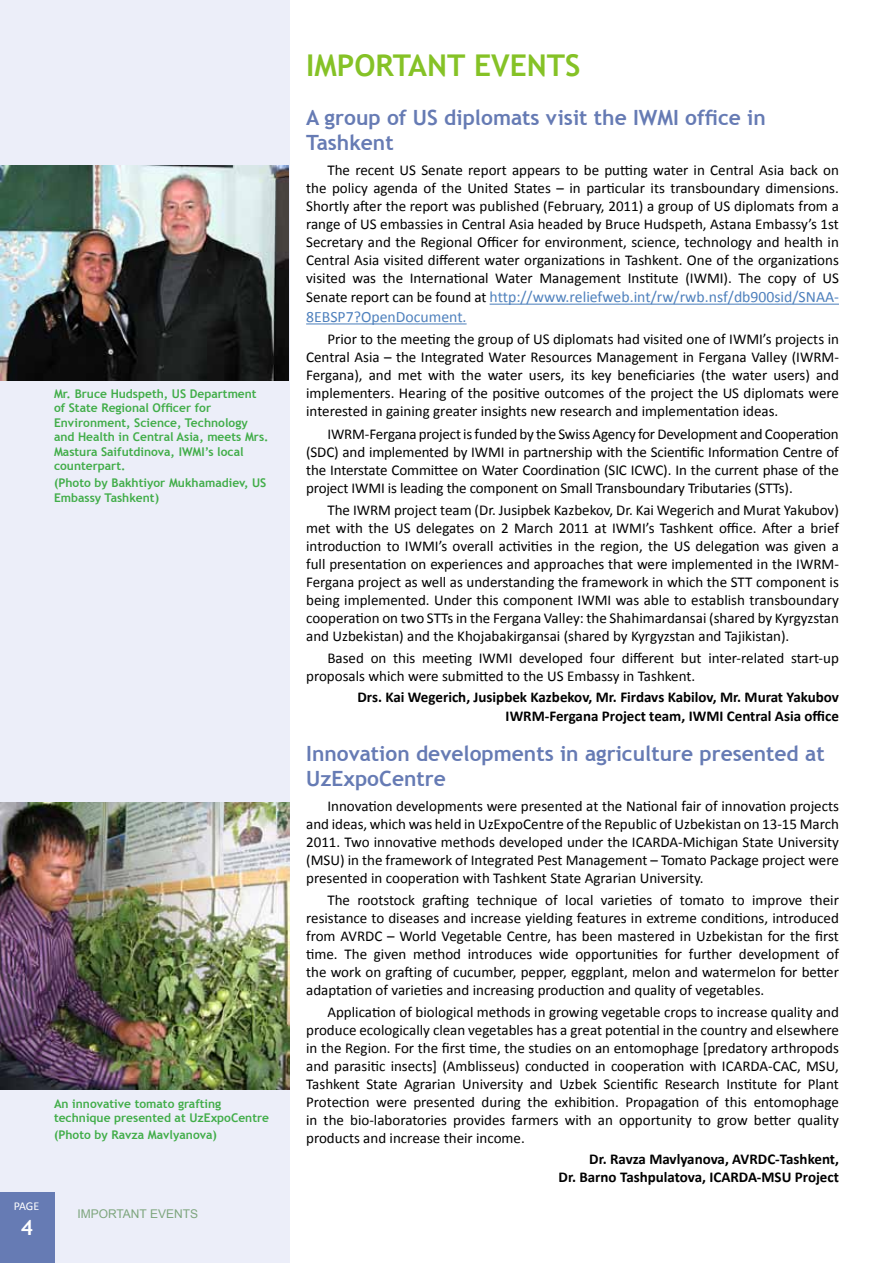
<style>
.page{position:relative;width:893px;height:1263px;background:#fff}
.page>*{position:absolute;margin:0;border:0;box-sizing:border-box;transform-origin:0 0}
.t1{font:700 30px "Trebuchet MS";color:#85c226}
.t2{font:700 21px/25.2px "Trebuchet MS";color:#667bb4}
.t3{font:700 21px "Trebuchet MS";color:#fff}
.t4{font:15.75px/19.8px "Calibri";color:#4f81bd}
.t5{font:15px/18px "Calibri";color:#000;text-align:justify}
.t6{font:700 15px/18.6px "Calibri";color:#000;text-align:right}
.t7{font:700 12px/14.4px "Trebuchet MS";color:#41ad49}
.t8{font:12px "Arial";color:#7da57d}
.t9{font:12px "Calibri";color:#fff}
.s1{font-size:15px;color:#000}
</style>
<div class="page">
<div style="left:0;top:0;width:289px;height:1263px;background:#eceef9"></div>
<div style="left:0;top:1193px;width:54px;height:70px;background:#667bb4"></div>
<hr style="left:490px;top:304px;width:349px;height:1px;background:#4f81bd">
<hr style="left:306px;top:323px;width:161px;height:1px;background:#4f81bd">
<img style="left:0;top:803px;width:289px;height:287px">
<img style="left:0;top:166px;width:289px;height:215px">
<p class="t7" style="left:54px;top:386px;width:216px">Mr. Bruce Hudspeth, US Department of State Regional Officer for<br>Environment, Science, Technology and Health in Central Asia, meets Mrs.<br>Mastura Saifutdinova, IWMI’s local counterpart.</p>
<p class="t7" style="left:54px;top:476px;width:214px">(Photo by Bakhtiyor Mukhamadiev, US<br>Embassy Tashkent)</p>
<p class="t7" style="left:54px;top:1096px;width:217px">An innovative tomato grafting technique presented at UzExpoCentre</p>
<p class="t7" style="left:54px;top:1128px;width:164px">(Photo by Ravza Mavlyanova)</p>
<p class="t9" style="left:14px;top:1198px;width:27px">PAGE</p>
<h2 class="t3" style="left:21px;top:1214px;width:14px">4</h2>
<p class="t8" style="left:77px;top:1205px;width:122px">IMPORTANT EVENTS</p>
<h1 class="t1" style="left:306px;top:47px;width:276px">IMPORTANT EVENTS</h1>
<h2 class="t2" style="left:306px;top:105px;width:461px">A group of US diplomats visit the IWMI office in<br>Tashkent</h2>
<p class="t5" style="left:306px;top:161px;width:534px;text-indent:21px">The recent US Senate report appears to be putting water in Central Asia back on the policy agenda of the United States – in particular its transboundary dimensions.<br>Shortly after the report was published (February, 2011) a group of US diplomats from a range of US embassies in Central Asia headed by Bruce Hudspeth, Astana Embassy’s 1st Secretary and the Regional Officer for environment, science, technology and health in Central Asia visited different water organizations in Tashkent. One of the organizations visited was the International Water Management Institute (IWMI). The copy of US</p>
<p class="t4" style="left:306px;top:287px;width:534px"><span class="s1">Senate report can be found at</span> http://www.reliefweb.int/rw/rwb.nsf/db900sid/SNAA-<br>8EBSP7?OpenDocument.</p>
<p class="t5" style="left:306px;top:330px;width:534px;text-indent:21px">Prior to the meeting the group of US diplomats had visited one of IWMI’s projects in Central Asia – the Integrated Water Resources Management in Fergana Valley (IWRM-Fergana), and met with the water users, its key beneficiaries (the water users) and implementers. Hearing of the positive outcomes of the project the US diplomats were interested in gaining greater insights new research and implementation ideas.</p>
<p class="t5" style="left:306px;top:425px;width:534px;text-indent:21px">IWRM-Fergana project is funded by the Swiss Agency for Development and Cooperation (SDC) and implemented by IWMI in partnership with the Scientific Information Centre of the Interstate Committee on Water Coordination (SIC ICWC). In the current phase of the project IWMI is leading the component on Small Transboundary Tributaries (STTs).</p>
<p class="t5" style="left:306px;top:501px;width:534px;text-indent:21px">The IWRM project team (Dr. Jusipbek Kazbekov, Dr. Kai Wegerich and Murat Yakubov) met with the US delegates on 2 March 2011 at IWMI’s Tashkent office. After a brief introduction to IWMI’s overall activities in the region, the US delegation was given a full presentation on experiences and approaches that were implemented in the IWRM-Fergana project as well as understanding the framework in which the STT component is being implemented. Under this component IWMI was able to establish transboundary cooperation on two STTs in the Fergana Valley: the Shahimardansai (shared by Kyrgyzstan and Uzbekistan) and the Khojabakirgansai (shared by Kyrgyzstan and Tajikistan).</p>
<p class="t5" style="left:306px;top:649px;width:534px;text-indent:21px">Based on this meeting IWMI developed four different but inter-related start-up proposals which were submitted to the US Embassy in Tashkent.</p>
<p class="t6" style="left:357px;top:688px;width:483px">Drs. Kai Wegerich, Jusipbek Kazbekov, Mr. Firdavs Kabilov, Mr. Murat Yakubov<br>IWRM-Fergana Project team, IWMI Central Asia office</p>
<h2 class="t2" style="left:306px;top:741px;width:520px">Innovation developments in agriculture presented at<br>UzExpoCentre</h2>
<p class="t5" style="left:306px;top:796px;width:534px;text-indent:21px">Innovation developments were presented at the National fair of innovation projects and ideas, which was held in UzExpoCentre of the Republic of Uzbekistan on 13-15 March 2011. Two innovative methods developed under the ICARDA-Michigan State University (MSU) in the framework of Integrated Pest Management – Tomato Package project were presented in cooperation with Tashkent State Agrarian University.</p>
<p class="t5" style="left:306px;top:891px;width:534px;text-indent:21px">The rootstock grafting technique of local varieties of tomato to improve their resistance to diseases and increase yielding features in extreme conditions, introduced from AVRDC – World Vegetable Centre, has been mastered in Uzbekistan for the first time. The given method introduces wide opportunities for further development of the work on grafting of cucumber, pepper, eggplant, melon and watermelon for better adaptation of varieties and increasing production and quality of vegetables.</p>
<p class="t5" style="left:306px;top:1003px;width:534px;text-indent:21px">Application of biological methods in growing vegetable crops to increase quality and produce ecologically clean vegetables has a great potential in the country and elsewhere in the Region. For the first time, the studies on an entomophage [predatory arthropods and parasitic insects] (Amblisseus) conducted in cooperation with ICARDA-CAC, MSU, Tashkent State Agrarian University and Uzbek Scientific Research Institute for Plant Protection were presented during the exhibition. Propagation of this entomophage in the bio-laboratories provides farmers with an opportunity to grow better quality products and increase their income.</p>
<p class="t6" style="left:559px;top:1149px;width:282px">Dr. Ravza Mavlyanova, AVRDC-Tashkent,<br>Dr. Barno Tashpulatova, ICARDA-MSU Project</p>
</div>
